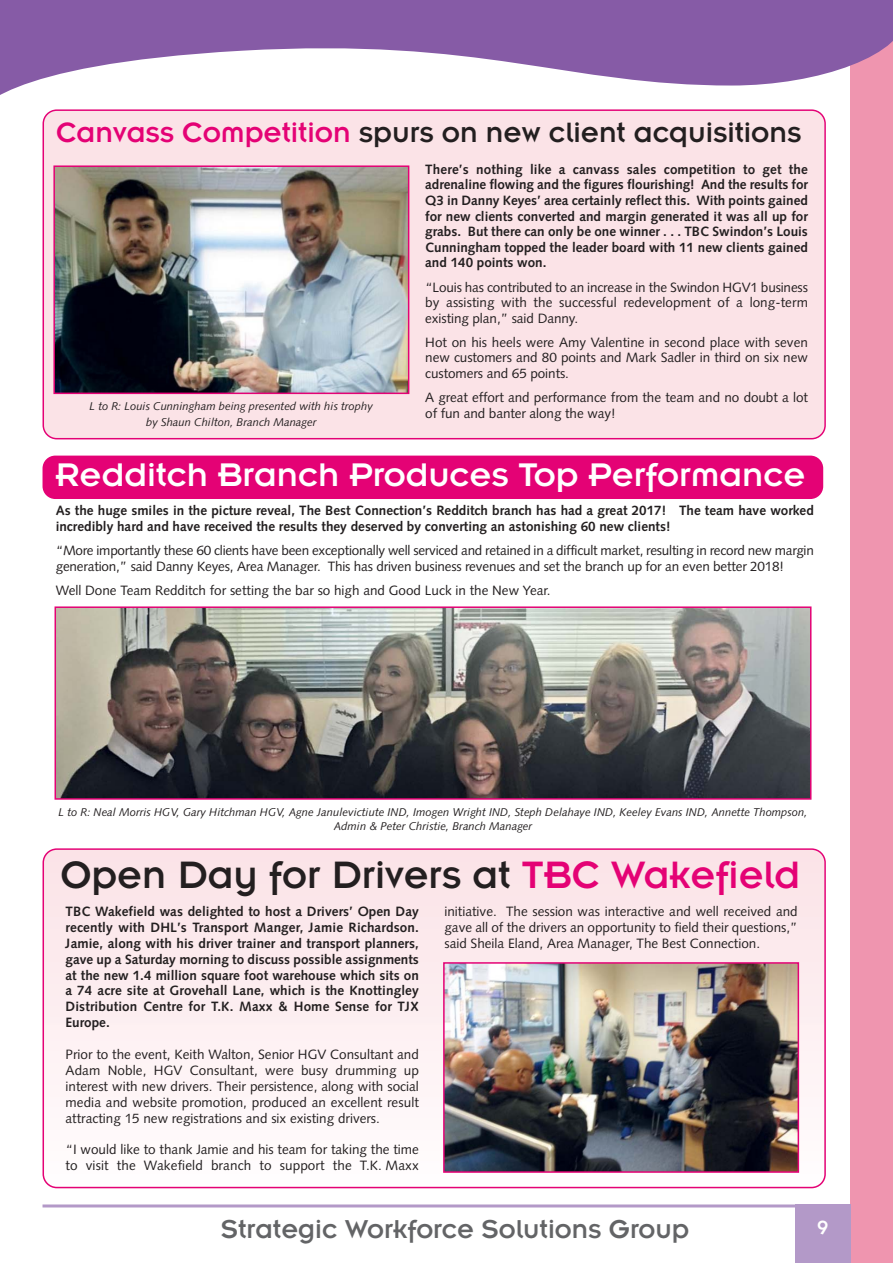
<style>
.page{position:relative;width:893px;height:1263px;background:#fff}
.page>*{position:absolute;margin:0;border:0;box-sizing:border-box;transform-origin:0 0}
.t1{font:42px "Insignia";color:#231f20}
.t2{font:36px "Insignia";color:#fff}
.t3{font:30.75px "Insignia";color:#231f20}
.t4{font:28.5px "Insignia";color:#636466}
.t5{font:21px "Insignia";color:#fff}
.t6{font:13.5px/15.9px "Syntax";letter-spacing:-.005em;color:#231f20;text-align:justify}
.t7{font:700 13.5px/15.6px "Syntax";color:#231f20;text-align:justify}
.t8{font:italic 11.25px/13.5px "Syntax";color:#231f20;text-align:center}
.s1{color:#e40275}
</style>
<div class="page">
<div style="left:43px;top:113px;width:783px;height:326px;background:#fbe3e7"></div>
<div style="left:850px;top:0;width:43px;height:1263px;background:#ef95af"></div>
<hr style="left:43px;top:1204px;width:806px;height:3px;background:#b399c8">
<svg style="left:0;top:5px;width:893px;height:108px;fill:#865ba6"></svg>
<div style="left:795px;top:1204px;width:55px;height:59px;background:#b399c8"></div>
<div style="left:0;top:0;width:893px;height:5px;background:#865ba6"></div>
<img style="left:58px;top:609px;width:750px;height:188px">
<div style="left:55px;top:606px;width:756px;height:194px;border:2px solid #e40275"></div>
<div style="left:43px;top:456px;width:780px;height:43px;background:#e40275;border-radius:13px"></div>
<img style="left:56px;top:168px;width:350px;height:223px">
<div style="left:53px;top:165px;width:356px;height:229px;border:2px solid #e40275"></div>
<svg style="left:43px;top:848px;width:783px;height:340px"></svg>
<img style="left:446px;top:965px;width:350px;height:205px">
<div style="left:443px;top:962px;width:356px;height:211px;border:2px solid #e40275"></div>
<h3 class="t3" style="left:56px;top:123px;width:747px"><span class="s1">Canvass Competition</span> spurs on new client acquisitions</h3>
<p class="t7" style="left:425px;top:163px;width:384px">There’s nothing like a canvass sales competition to get the adrenaline flowing and the figures flourishing! And the results for Q3 in Danny Keyes’ area certainly reflect this. With points gained for new clients converted and margin generated it was all up for grabs. But there can only be one winner . . . TBC Swindon’s Louis Cunningham topped the leader board with 11 new clients gained and 140 points won.</p>
<p class="t6" style="left:425px;top:280px;width:384px">“Louis has contributed to an increase in the Swindon HGV1 business by assisting with the successful redevelopment of a long-term existing plan,” said Danny.</p>
<p class="t6" style="left:425px;top:336px;width:384px">Hot on his heels were Amy Valentine in second place with seven new customers and 80 points and Mark Sadler in third on six new customers and 65 points.</p>
<p class="t6" style="left:425px;top:391px;width:384px">A great effort and performance from the team and no doubt a lot of fun and banter along the way!</p>
<p class="t8" style="left:90px;top:399px;width:285px;line-height:16.5px">L to R: Louis Cunningham being presented with his trophy by Shaun Chilton, Branch Manager</p>
<h2 class="t2" style="left:56px;top:463px;width:751px">Redditch Branch Produces Top Performance</h2>
<p class="t7" style="left:56px;top:504px;width:760px">As the huge smiles in the picture reveal, The Best Connection’s Redditch branch has had a great 2017! The team have worked incredibly hard and have received the results they deserved by converting an astonishing 60 new clients!</p>
<p class="t6" style="left:56px;top:544px;width:760px">“More importantly these 60 clients have been exceptionally well serviced and retained in a difficult market, resulting in record new margin generation,” said Danny Keyes, Area Manager. This has driven business revenues and set the branch up for an even better 2018!</p>
<p class="t6" style="left:56px;top:583px;width:496px">Well Done Team Redditch for setting the bar so high and Good Luck in the New Year.</p>
<p class="t8" style="left:59px;top:806px;width:750px">L to R: Neal Morris HGV, Gary Hitchman HGV, Agne Janulevictiute IND, Imogen Wright IND, Steph Delahaye IND, Keeley Evans IND, Annette Thompson,<br>Admin &amp; Peter Christie, Branch Manager</p>
<h1 class="t1" style="left:60px;top:861px;width:741px">Open Day for Drivers at <span class="s1">TBC Wakefield</span></h1>
<p class="t7" style="left:66px;top:904px;width:355px">TBC Wakefield was delighted to host a Drivers’ Open Day recently with DHL’s Transport Manger, Jamie Richardson.<br>Jamie, along with his driver trainer and transport planners, gave up a Saturday morning to discuss possible assignments at the new 1.4 million square foot warehouse which sits on a 74 acre site at Grovehall Lane, which is the Knottingley Distribution Centre for T.K. Maxx &amp; Home Sense for TJX Europe.</p>
<p class="t6" style="left:66px;top:1048px;width:355px">Prior to the event, Keith Walton, Senior HGV Consultant and Adam Noble, HGV Consultant, were busy drumming up interest with new drivers. Their persistence, along with social media and website promotion, produced an excellent result attracting 15 new registrations and six existing drivers.</p>
<p class="t6" style="left:66px;top:1143px;width:355px">“I would like to thank Jamie and his team for taking the time to visit the Wakefield branch to support the T.K. Maxx</p>
<p class="t6" style="left:444px;top:904px;width:355px">initiative. The session was interactive and well received and gave all of the drivers an opportunity to field their questions,” said Sheila Eland, Area Manager, The Best Connection.</p>
<h3 class="t4" style="left:221px;top:1220px;width:470px">Strategic Workforce Solutions Group</h3>
<h3 class="t5" style="left:817px;top:1220px;width:13px">9</h3>
</div>
